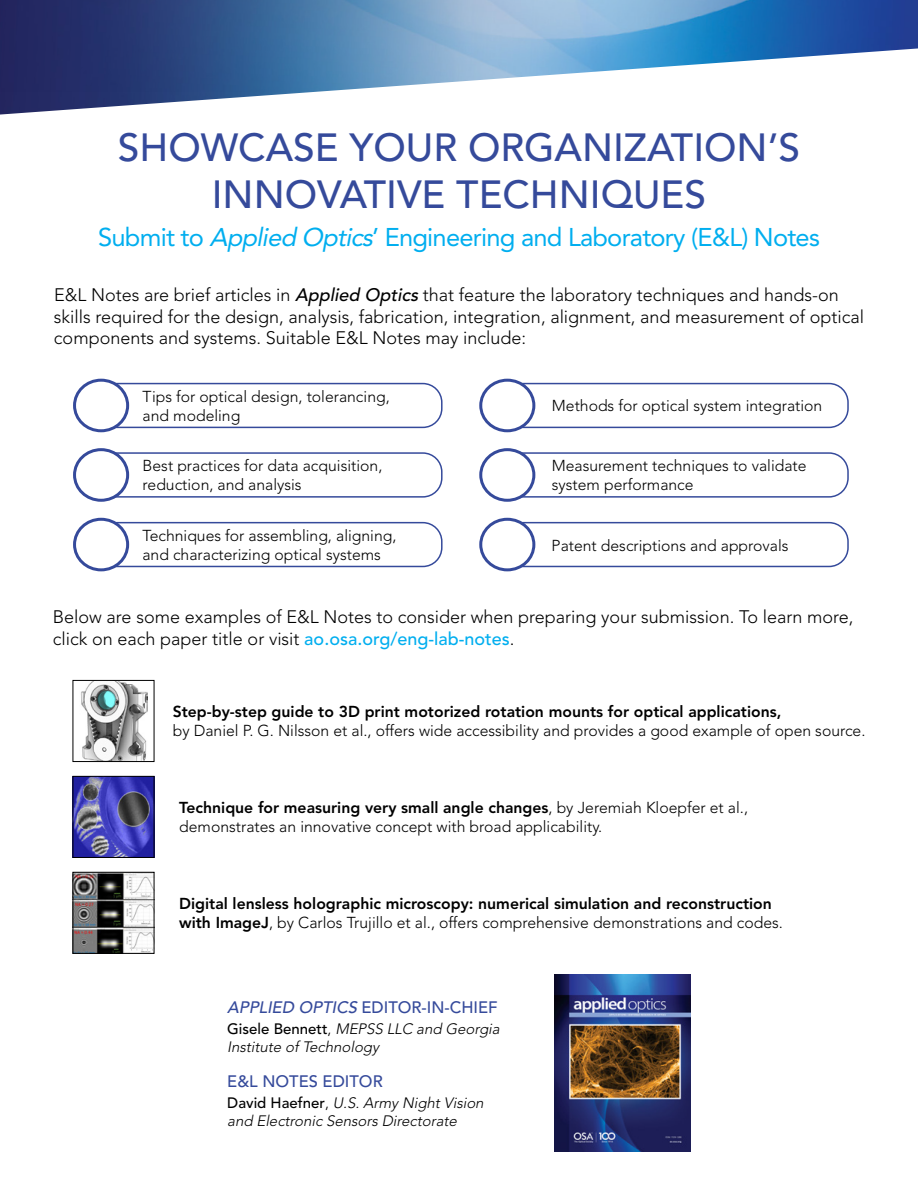
<style>
.page{position:relative;width:918px;height:1188px;background:#fff}
.page>*{position:absolute;margin:0;border:0;box-sizing:border-box;transform-origin:0 0}
.t1{font:500 39px/46.8px "Avenir LT Std";color:#354a9b;text-align:center}
.t2{font:25.5px "Avenir LT Std";letter-spacing:-.03em;color:#00aeef}
.t3{font:300 18px/21.6px "Avenir LT Std";color:#000}
.t4{font:500 16.5px "Avenir LT Std";color:#354a9b}
.t5{font:300 15.75px/18.9px "Avenir LT Std";color:#000}
.t6{font:800 15.75px/18.9px "Avenir LT Std";color:#000}
.t7{font:italic 300 15px/18px "Avenir LT Std";color:#000}
.s1{font-style:italic}
.s2{font-weight:500;font-style:italic}
.s3{font-weight:500;color:#00aeef}
.s4{font-weight:800}
.s5{font-weight:300}
.s6{font-weight:500;font-style:normal}
.s7{font-style:normal}
</style>
<div class="page">
<img style="left:0;top:0;width:918px;height:115px">
<img style="left:555px;top:974px;width:136px;height:178px">
<img style="left:81px;top:682px;width:67px;height:78px">
<div style="left:73px;top:680px;width:81px;height:82px;border:1px solid #000"></div>
<img style="left:75px;top:778px;width:77px;height:78px">
<div style="left:73px;top:776px;width:81px;height:82px;border:1px solid #000"></div>
<img style="left:75px;top:874px;width:77px;height:78px">
<div style="left:73px;top:872px;width:81px;height:82px;border:1px solid #000"></div>
<div style="left:92px;top:383px;width:351px;height:45px;border:2px solid #354a9b;border-radius:19px"></div>
<div style="left:75px;top:380px;width:53px;height:51px;background:#fff;border-radius:50%"></div>
<div style="left:73px;top:379px;width:56px;height:53px;border:3px solid #354a9b;border-radius:50%"></div>
<div style="left:92px;top:452px;width:351px;height:46px;border:2px solid #354a9b;border-radius:19px"></div>
<div style="left:75px;top:450px;width:53px;height:50px;background:#fff;border-radius:50%"></div>
<div style="left:73px;top:448px;width:56px;height:54px;border:3px solid #354a9b;border-radius:50%"></div>
<div style="left:92px;top:522px;width:351px;height:45px;border:2px solid #354a9b;border-radius:19px"></div>
<div style="left:75px;top:519px;width:53px;height:51px;background:#fff;border-radius:50%"></div>
<div style="left:73px;top:518px;width:56px;height:53px;border:3px solid #354a9b;border-radius:50%"></div>
<div style="left:498px;top:383px;width:351px;height:45px;border:2px solid #354a9b;border-radius:19px"></div>
<div style="left:481px;top:380px;width:53px;height:51px;background:#fff;border-radius:50%"></div>
<div style="left:479px;top:379px;width:56px;height:53px;border:3px solid #354a9b;border-radius:50%"></div>
<div style="left:498px;top:452px;width:351px;height:46px;border:2px solid #354a9b;border-radius:19px"></div>
<div style="left:481px;top:450px;width:53px;height:50px;background:#fff;border-radius:50%"></div>
<div style="left:479px;top:448px;width:56px;height:54px;border:3px solid #354a9b;border-radius:50%"></div>
<div style="left:498px;top:522px;width:351px;height:45px;border:2px solid #354a9b;border-radius:19px"></div>
<div style="left:481px;top:519px;width:53px;height:51px;background:#fff;border-radius:50%"></div>
<div style="left:479px;top:518px;width:56px;height:53px;border:3px solid #354a9b;border-radius:50%"></div>
<h1 class="t1" style="left:118px;top:125px;width:684px">SHOWCASE YOUR ORGANIZATION’S<br>INNOVATIVE TECHNIQUES</h1>
<h2 class="t2" style="left:98px;top:223px;width:723px">Submit to <span class="s1">Applied Optics</span>’ Engineering and Laboratory (E&amp;L) Notes</h2>
<p class="t3" style="left:54px;top:284px;width:812px">E&amp;L Notes are brief articles in <span class="s2">Applied Optics</span> that feature the laboratory techniques and hands-on skills required for the design, analysis, fabrication, integration, alignment, and measurement of optical components and systems. Suitable E&amp;L Notes may include:</p>
<p class="t5" style="left:143px;top:387px;width:249px">Tips for optical design, tolerancing, and modeling</p>
<p class="t5" style="left:143px;top:457px;width:241px">Best practices for data acquisition, reduction, and analysis</p>
<p class="t5" style="left:142px;top:526px;width:256px">Techniques for assembling, aligning, and characterizing optical systems</p>
<p class="t5" style="left:552px;top:397px;width:272px">Methods for optical system integration</p>
<p class="t5" style="left:552px;top:457px;width:256px">Measurement techniques to validate system performance</p>
<p class="t5" style="left:552px;top:536px;width:238px">Patent descriptions and approvals</p>
<p class="t3" style="left:53px;top:605px;width:802px;line-height:22.5px">Below are some examples of E&amp;L Notes to consider when preparing your submission. To learn more, click on each paper title or visit <span class="s3">ao.osa.org/eng-lab-notes</span>.</p>
<p class="t6" style="left:173px;top:703px;width:610px">Step-by-step guide to 3D print motorized rotation mounts for optical applications,</p>
<p class="t5" style="left:173px;top:722px;width:694px">by Daniel P. G. Nilsson et al., offers wide accessibility and provides a good example of open source.</p>
<p class="t5" style="left:179px;top:798px;width:570px"><span class="s4">Technique for measuring very small angle changes</span>, by Jeremiah Kloepfer et al., demonstrates an innovative concept with broad applicability.</p>
<p class="t6" style="left:179px;top:894px;width:605px">Digital lensless holographic microscopy: numerical simulation and reconstruction with ImageJ<span class="s5">, by Carlos Trujillo et al., offers comprehensive demonstrations and codes.</span></p>
<p class="t4" style="left:227px;top:998px;width:272px"><span class="s1">APPLIED OPTICS</span> EDITOR-IN-CHIEF</p>
<p class="t7" style="left:227px;top:1020px;width:277px"><span class="s6">G ise l e B e n n ett</span> <span class="s7">,</span> MEPSS LLC and Georgia<br>Institute of Technology</p>
<p class="t4" style="left:227px;top:1072px;width:157px">E&amp;L NOTES EDITOR</p>
<p class="t7" style="left:227px;top:1094px;width:261px"><span class="s6">D avi d H a efn e r</span> <span class="s7">,</span> U.S.Army NightVision and Electronic Sensors Directorate</p>
</div>
